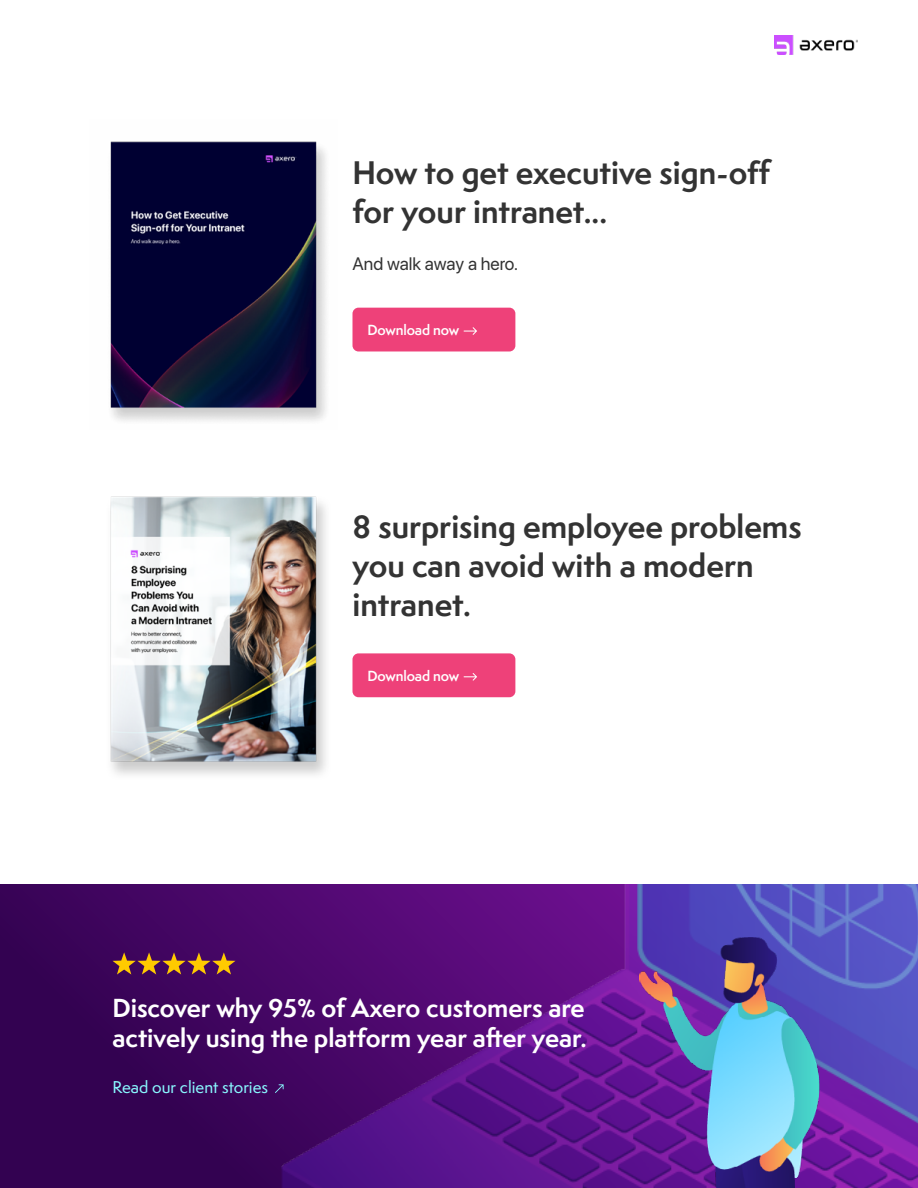
<style>
.page{position:relative;width:918px;height:1188px;background:#fff}
.page>*{position:absolute;margin:0;border:0;box-sizing:border-box;transform-origin:0 0}
.t1{font:700 30px/39px "Semplicita Pro";color:#333}
.t2{font:700 24px/30px "Semplicita Pro";color:#fff}
.t3{font:18px "SF Pro Display";color:#333}
.t4{font:500 15.75px "Semplicita Pro";color:#89f7fe}
.t5{font:600 13.5px "Semplicita Pro";letter-spacing:-.01em;color:#fff}
</style>
<div class="page">
<div style="left:0;top:885px;width:918px;height:303px;background:linear-gradient(to bottom,#420561,#31024f)"></div>
<img style="left:282px;top:885px;width:636px;height:303px">
<img style="left:639px;top:937px;width:201px;height:251px">
<img style="left:110px;top:496px;width:216px;height:279px">
<div style="left:352px;top:653px;width:163px;height:44px;background:#ee4179;border-radius:6px"></div>
<svg style="left:464px;top:673px;width:13px;height:8px"></svg>
<img style="left:110px;top:141px;width:216px;height:280px">
<div style="left:352px;top:308px;width:163px;height:43px;background:#ee4179;border-radius:6px"></div>
<svg style="left:464px;top:327px;width:13px;height:8px"></svg>
<svg style="left:112px;top:952px;width:124px;height:23px;background:#7b4241"></svg>
<svg style="left:275px;top:1084px;width:9px;height:9px"></svg>
<img style="left:774px;top:35px;width:84px;height:20px">
<p class="t1" style="left:352px;top:152px;width:421px">How to get executive sign-off for your intranet...</p>
<p class="t3" style="left:352px;top:250px;width:167px">And walk away a hero.</p>
<p class="t5" style="left:368px;top:320px;width:93px">Download now</p>
<p class="t1" style="left:352px;top:507px;width:451px">8 surprising employee problems you can avoid with a modern intranet.</p>
<p class="t5" style="left:368px;top:666px;width:93px">Download now</p>
<p class="t2" style="left:112px;top:992px;width:476px">Discover why 95% of Axero customers are actively using the platform year after year.</p>
<p class="t4" style="left:112px;top:1076px;width:157px">Read our client stories</p>
</div>
